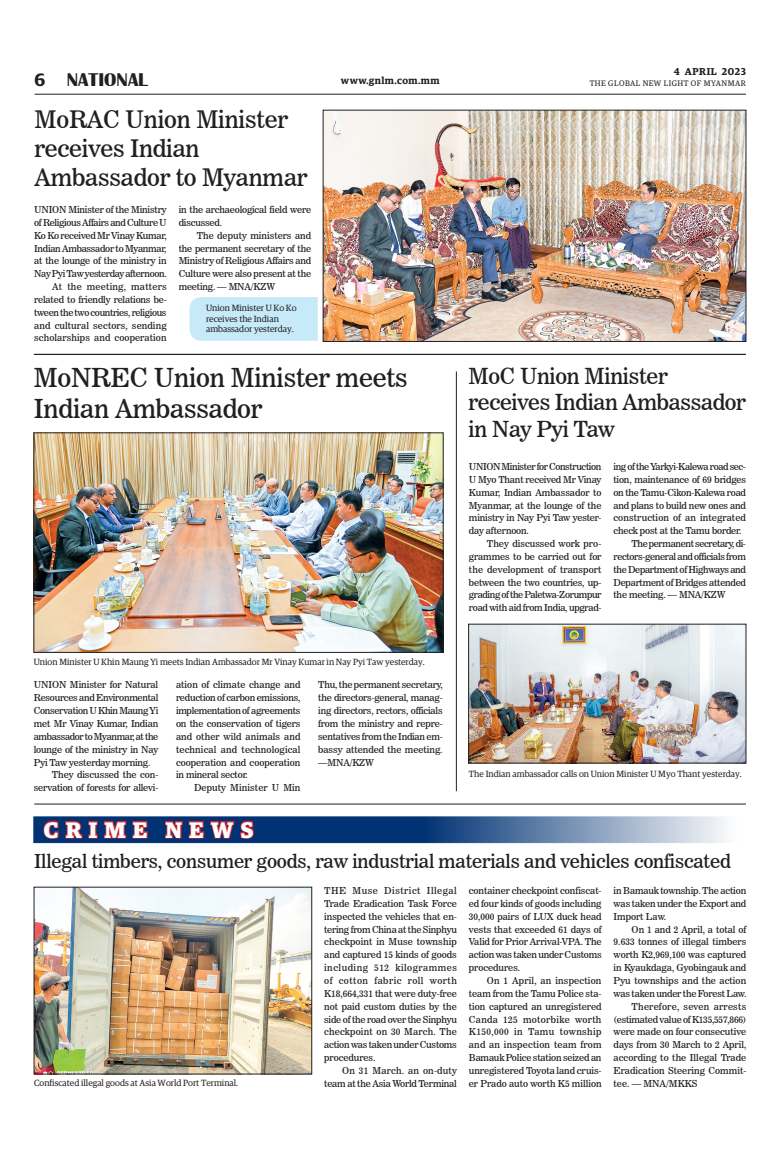
<style>
.page{position:relative;width:773px;height:1152px;background:#fff}
.page>*{position:absolute;margin:0;border:0;box-sizing:border-box;transform-origin:0 0}
._2_Clm_Head{font:26px/31.2px "News 706 BT Roman C";letter-spacing:-.01em;color:#231f20}
._2_Clm_Head-2{font:24px/28.8px "News 706 BT Roman C";letter-spacing:-.01em;color:#231f20}
.Sub_Body{font:700 22.5px "Guardian Egyp";color:#fff}
._2_Clm_Head-3{font:22px/26.4px "News 706 BT Roman C";letter-spacing:-.015em;color:#231f20}
._2_Clm_Head-4{font:19px "News 706 BT Roman C";letter-spacing:-.01em;color:#231f20}
.t1{font:700 19px "Britannic";color:#231f20}
.t2{font:600 18px "Guardian Egyp";color:#231f20}
.t3{font:600 10px "Guardian Egyp";letter-spacing:.05em;color:#231f20}
._2nd_Body{font:9.5px/12.8px "News 706 BT Roman C";letter-spacing:-.015em;color:#231f20;text-align:justify}
.Normal_Para{font:9.5px/12.8px "News 706 BT Roman C";letter-spacing:-.02em;color:#231f20;text-align:justify}
._2nd_Body-2{font:9.5px "News 706 BT Roman C";letter-spacing:.005em;color:#231f20}
.t4{font:9px "Guardian Egyp";color:#231f20}
.t5{font:8px "Guardian Egyp";letter-spacing:.06em;color:#231f20}
</style>
<div class="page">
<hr style="left:35px;top:94px;width:711px;height:1px;background:#231f20">
<img style="left:325px;top:112px;width:419px;height:228px">
<div style="left:323px;top:110px;width:423px;height:232px;border:1px solid #231f20"></div>
<div style="left:189px;top:297px;width:129px;height:44px;background:#c6eafa"></div>
<hr style="left:34px;top:354px;width:712px;height:1px;background:#231f20">
<img style="left:36px;top:435px;width:405px;height:216px">
<div style="left:34px;top:433px;width:409px;height:220px;border:1px solid #231f20"></div>
<img style="left:470px;top:626px;width:274px;height:135px">
<hr style="left:34px;top:804px;width:712px;height:1px;background:#231f20">
<img style="left:36px;top:889px;width:274px;height:183px">
<div style="left:34px;top:887px;width:278px;height:187px;border:1px solid #231f20"></div>
<svg style="left:33px;top:817px;width:692px;height:26px;background:#456999"></svg>
<svg style="left:42px;top:820px;width:107px;height:20px;background:#572c55"></svg>
<svg style="left:164px;top:820px;width:91px;height:20px;background:#5a2b53"></svg>
<hr style="left:456px;top:372px;width:1px;height:419px;background:#231f20">
<h3 class="t2" style="left:35px;top:67px;width:12px">6</h3>
<p class="t3" style="left:673px;top:64px;width:73px">4 APRIL 2023</p>
<h3 class="t1" style="left:67px;top:69px;width:83px">NATIONAL</h3>
<p class="t3" style="left:341px;top:73px;width:100px">www.gnlm.com.mm</p>
<p class="t5" style="left:589px;top:78px;width:158px">THE GLOBAL NEW LIGHT OF MYANMAR</p>
<p class="_2_Clm_Head-2" style="left:35px;top:105px;width:274px">MoRAC Union Minister receives Indian<br>Ambassador to Myanmar</p>
<p class="Normal_Para" style="left:34px;top:203px;width:134px">UNION Minister of the Ministry of Religious Affairs and Culture U Ko Ko received Mr Vinay Kumar, Indian Ambassador to Myanmar, at the lounge of the ministry in Nay Pyi Taw yesterday afternoon.</p>
<p class="_2nd_Body" style="left:34px;top:280px;width:134px;text-indent:18px">At the meeting, matters related to friendly relations be&shy;tween the two countries, religious and cultural sectors, sending scholarships and cooperation</p>
<p class="_2nd_Body" style="left:179px;top:203px;width:134px">in the archaeological field were discussed.</p>
<p class="_2nd_Body" style="left:179px;top:229px;width:134px;text-indent:18px">The deputy ministers and the permanent secretary of the Ministry of Religious Affairs and Culture were also present at the meeting. — MNA/KZW</p>
<p class="t4" style="left:206px;top:302px;width:92px">Union Minister U Ko Ko</p>
<p class="t4" style="left:206px;top:312px;width:74px">receives the Indian</p>
<p class="t4" style="left:206px;top:323px;width:89px">ambassador yesterday.</p>
<p class="_2_Clm_Head" style="left:34px;top:362px;width:375px">MoNREC Union Minister meets<br>Indian Ambassador</p>
<p class="t4" style="left:34px;top:656px;width:392px">Union Minister U Khin Maung Yi meets Indian Ambassador Mr Vinay Kumar in Nay Pyi Taw yesterday.</p>
<p class="Normal_Para" style="left:34px;top:679px;width:126px">UNION Minister for Natural Resources and Environmental Conservation U Khin Maung Yi met Mr Vinay Kumar, Indian ambassador to Myanmar, at the lounge of the ministry in Nay Pyi Taw yesterday morning.</p>
<p class="_2nd_Body" style="left:34px;top:768px;width:126px;text-align:right">They discussed the con&shy;servation of forests for allevi-</p>
<p class="_2nd_Body" style="left:176px;top:679px;width:126px">ation of climate change and reduction of carbon emissions, implementation of agreements on the conservation of tigers and other wild animals and technical and technological cooperation and cooperation in mineral sector.</p>
<p class="_2nd_Body-2" style="left:194px;top:782px;width:108px">Deputy Minister U Min</p>
<p class="Sub_Body" style="left:44px;top:812px;width:211px">C R I M E N E W S</p>
<p class="_2nd_Body" style="left:318px;top:679px;width:126px">Thu, the permanent secretary, the directors-general, manag&shy;ing directors, rectors, officials from the ministry and repre&shy;sentatives from the Indian em&shy;bassy attended the meeting. —MNA/KZW</p>
<p class="_2_Clm_Head-3" style="left:468px;top:363px;width:279px">MoC Union Minister receives Indian Ambassador in Nay Pyi Taw</p>
<p class="Normal_Para" style="left:469px;top:460px;width:134px">UNION Minister for Construction U Myo Thant received Mr Vinay Kumar, Indian Ambassador to Myanmar, at the lounge of the ministry in Nay Pyi Taw yester&shy;day afternoon.</p>
<p class="_2nd_Body" style="left:469px;top:537px;width:134px;text-indent:18px">They discussed work pro&shy;grammes to be carried out for the development of transport between the two countries, up&shy;grading of the Paletwa-Zorumpur road with aid from India, upgrad-</p>
<p class="_2nd_Body" style="left:613px;top:460px;width:134px">ing of the Yarkyi-Kalewa road sec&shy;tion, maintenance of 69 bridges on the Tamu-Cikon-Kalewa road and plans to build new ones and construction of an integrated check post at the Tamu border.</p>
<p class="_2nd_Body" style="left:613px;top:537px;width:134px;text-indent:18px">The permanent secretary, di&shy;rectors-general and officials from the Department of Highways and Department of Bridges attended the meeting. — MNA/KZW</p>
<p class="t4" style="left:469px;top:768px;width:274px">The Indian ambassador calls on Union Minister U Myo Thant yesterday.</p>
<p class="_2_Clm_Head-4" style="left:34px;top:850px;width:698px">Illegal timbers, consumer goods, raw industrial materials and vehicles confiscated</p>
<p class="t4" style="left:34px;top:1077px;width:206px">Confiscated illegal goods at Asia World Port Terminal.</p>
<p class="Normal_Para" style="left:324px;top:884px;width:134px">THE Muse District Illegal Trade Eradication Task Force inspected the vehicles that en&shy;tering from China at the Sinphyu checkpoint in Muse township and captured 15 kinds of goods including 512 kilogrammes of cotton fabric roll worth K18,664,331 that were duty-free not paid custom duties by the side of the road over the Sinphyu checkpoint on 30 March. The action was taken under Customs procedures.</p>
<p class="_2nd_Body" style="left:324px;top:1064px;width:134px;text-align:right">On 31 March. an on-duty team at the Asia World Terminal</p>
<p class="_2nd_Body" style="left:469px;top:884px;width:134px">container checkpoint confiscat&shy;ed four kinds of goods including 30,000 pairs of LUX duck head vests that exceeded 61 days of Valid for Prior Arrival-VPA. The action was taken under Customs procedures.</p>
<p class="_2nd_Body" style="left:469px;top:974px;width:134px;text-indent:18px">On 1 April, an inspection team from the Tamu Police sta&shy;tion captured an unregistered Canda 125 motorbike worth K150,000 in Tamu township and an inspection team from Bamauk Police station seized an unregistered Toyota land cruis&shy;er Prado auto worth K5 million</p>
<p class="_2nd_Body" style="left:613px;top:884px;width:134px">in Bamauk township. The action was taken under the Export and Import Law.</p>
<p class="_2nd_Body" style="left:613px;top:923px;width:134px;text-indent:18px">On 1 and 2 April, a total of 9.633 tonnes of illegal timbers worth K2,969,100 was captured in Kyaukdaga, Gyobingauk and Pyu townships and the action was taken under the Forest Law.</p>
<p class="_2nd_Body" style="left:613px;top:1000px;width:134px;text-indent:18px">Therefore, seven arrests (estimated value of K135,557,866) were made on four consecutive days from 30 March to 2 April, according to the Illegal Trade Eradication Steering Commit&shy;tee. — MNA/MKKS</p>
</div>
